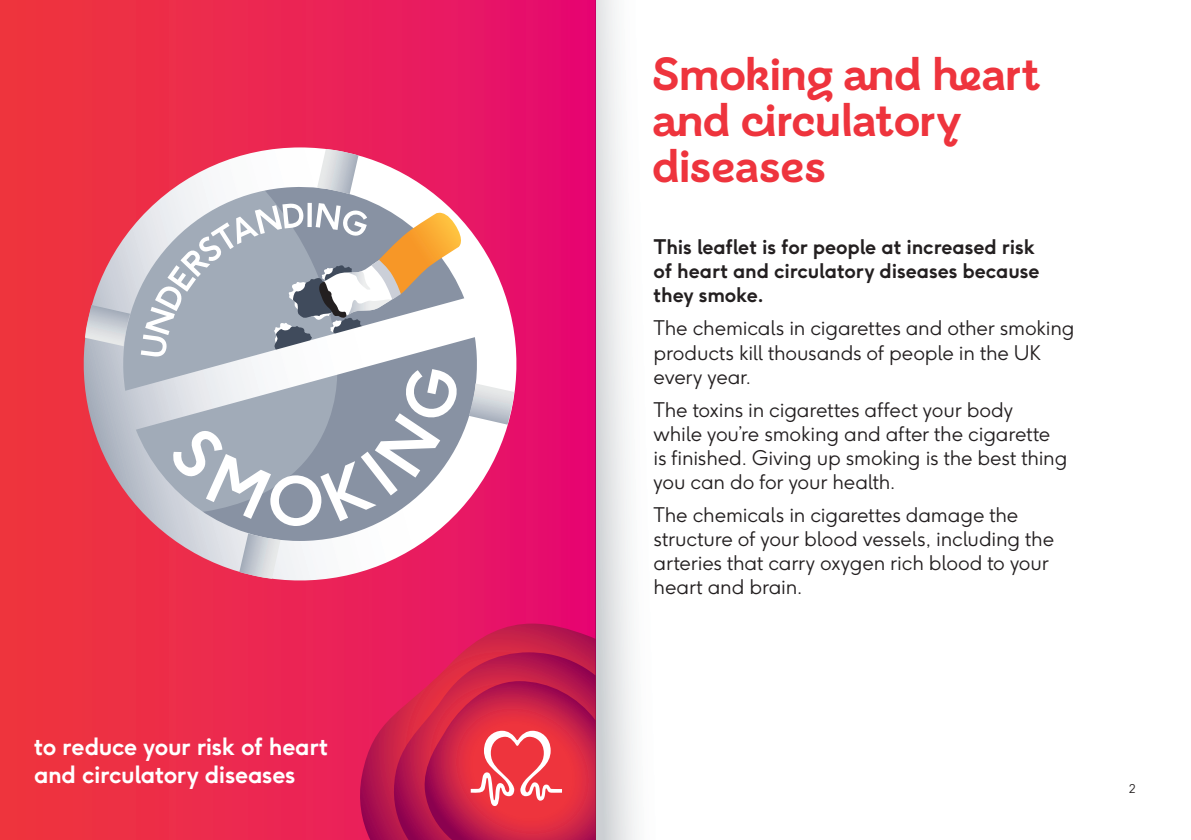
<style>
.page{position:relative;width:1191px;height:840px;background:#fff}
.page>*{position:absolute;margin:0;border:0;box-sizing:border-box;transform-origin:0 0}
.t1{font:700 46px/46px "BHF";letter-spacing:-.01em;color:#ee343d}
.t2{font:700 23.6px/28.4px "F37 Ginger";letter-spacing:-.015em;color:#fff}
.t3{font:300 20px/24px "F37 Ginger";letter-spacing:-.005em;color:#231f20}
.t4{font:700 20px/24px "F37 Ginger";letter-spacing:-.005em;color:#231f20}
.t5{font:300 12px "F37 Ginger";color:#231f20}
</style>
<div class="page">
<div style="left:0;top:0;width:595px;height:839px;background:linear-gradient(to right,#ef393a,#e60b70)"></div>
<svg style="left:60px;top:147px;width:480px;height:457px"></svg>
<svg style="left:469px;top:383px;width:45px;height:41px"></svg>
<svg style="left:85px;top:305px;width:45px;height:41px;background:#c7c3cb"></svg>
<svg style="left:317px;top:149px;width:41px;height:45px"></svg>
<svg style="left:239px;top:533px;width:41px;height:45px;background:#ccc9d1"></svg>
<svg style="left:172px;top:369px;width:287px;height:157px"></svg>
<svg style="left:141px;top:203px;width:325px;height:157px"></svg>
<svg style="left:358px;top:623px;width:237px;height:216px;background:#d41a56"></svg>
<svg style="left:393px;top:652px;width:202px;height:187px;background:#d12c4f"></svg>
<svg style="left:595px;top:0;width:41px;height:839px"></svg>
<p class="t2" style="left:34px;top:731px;width:296px">to reduce your risk of heart and circulatory diseases</p>
<h1 class="t1" style="left:652px;top:51px;width:389px">Smoking and heart and circulatory diseases</h1>
<p class="t4" style="left:653px;top:235px;width:387px">This leaflet is for people at increased risk of heart and circulatory diseases because they smoke.</p>
<p class="t3" style="left:653px;top:316px;width:422px">The chemicals in cigarettes and other smoking products kill thousands of people in the UK every year.</p>
<p class="t3" style="left:653px;top:397px;width:415px">The toxins in cigarettes affect your body<br>while you’re smoking and after the cigarette is finished. Giving up smoking is the best thing you can do for your health.</p>
<p class="t3" style="left:653px;top:502px;width:402px">The chemicals in cigarettes damage the structure of your blood vessels, including the arteries that carry oxygen rich blood to your heart and brain.</p>
<p class="t5" style="left:1129px;top:780px;width:8px">2</p>
</div>
